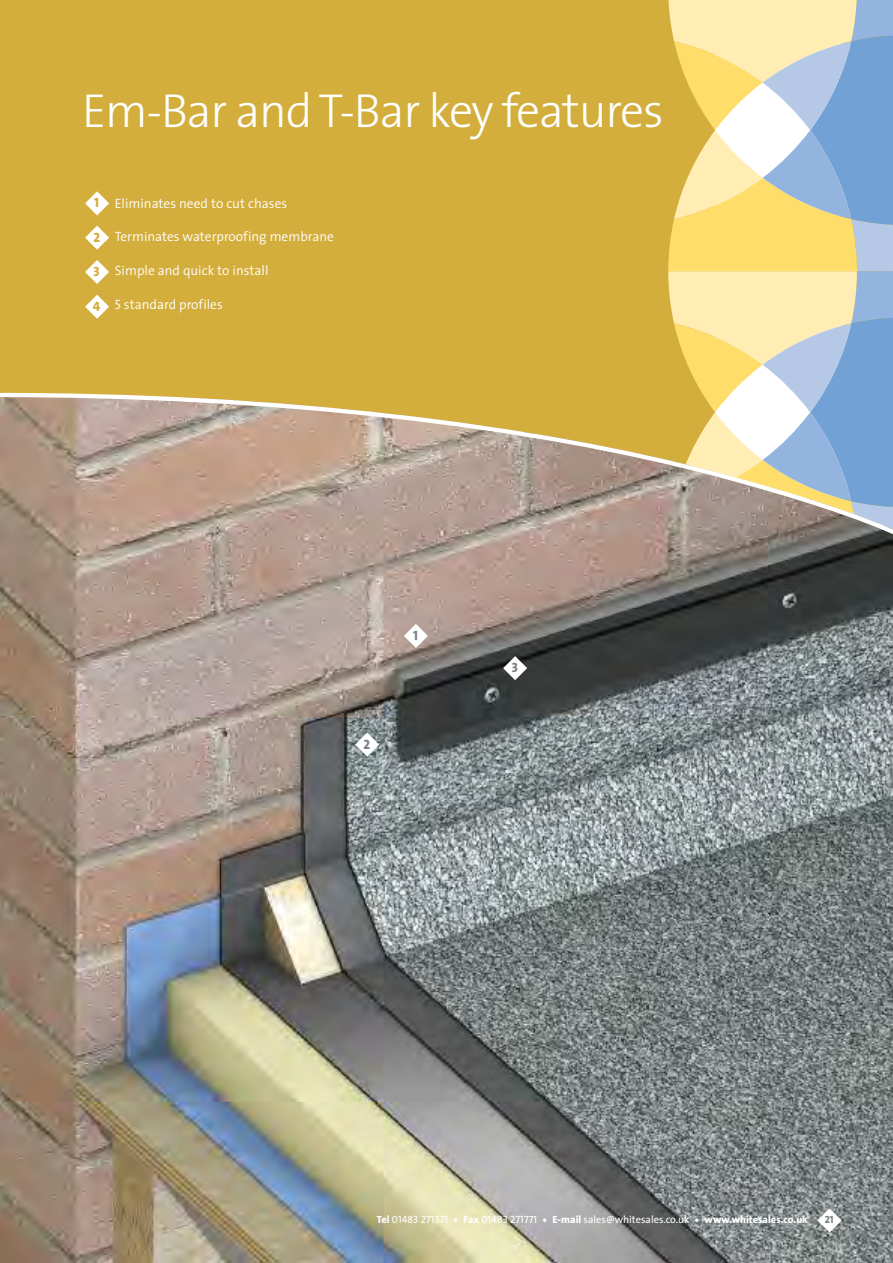
<style>
.page{position:relative;width:893px;height:1263px;background:#fff}
.page>*{position:absolute;margin:0;border:0;box-sizing:border-box;transform-origin:0 0}
.t1{font:300 54px "The Sans";letter-spacing:-.025em;color:#fff}
.t2{font:300 48px "The Sans";letter-spacing:-.025em;color:#fff}
.t3{font:300 13.5px "The Sans";color:#fff}
.t4{font:13.5px "The Sans Extra Bold Caps";color:#d4ae3c}
.t5{font:13.5px "The Sans Extra Bold Caps";color:#7f8184}
.t6{font:10.5px "The Sans Caps";color:#fff}
.t7{font:10.5px "The Sans";color:#fff}
.t8{font:800 10.5px "The Sans";color:#fff}
.t9{font:10.5px "The Sans Extra Bold Caps";color:#7f8184}
.s1{font-family:"The Sans Semi Light Caps";font-weight:400}
.s2{font-family:"The Sans";font-weight:800}
.s3{font-weight:800}
</style>
<div class="page">
<img style="left:0;top:540px;width:893px;height:723px">
<svg style="left:0;top:0;width:893px;height:540px;background:#ccb268"></svg>
<svg style="left:817px;top:1208px;width:25px;height:24px"></svg>
<svg style="left:404px;top:624px;width:24px;height:24px"></svg>
<svg style="left:355px;top:733px;width:24px;height:24px"></svg>
<svg style="left:503px;top:656px;width:24px;height:24px"></svg>
<svg style="left:85px;top:191px;width:24px;height:24px"></svg>
<svg style="left:85px;top:226px;width:24px;height:24px"></svg>
<svg style="left:85px;top:260px;width:24px;height:24px"></svg>
<svg style="left:85px;top:295px;width:24px;height:24px"></svg>
<svg style="left:454px;top:1218px;width:4px;height:4px"></svg>
<svg style="left:543px;top:1218px;width:4px;height:4px"></svg>
<svg style="left:695px;top:1218px;width:4px;height:4px"></svg>
<h1 class="t1" style="left:82px;top:86px;width:259px">Roof Access</h1>
<h2 class="t2" style="left:82px;top:92px;width:583px">Em-Bar and T-Bar key features</h2>
<p class="t4" style="left:94px;top:198px;width:6px">1</p>
<p class="t4" style="left:93px;top:233px;width:8px">2</p>
<p class="t4" style="left:94px;top:267px;width:8px">3</p>
<p class="t4" style="left:93px;top:302px;width:9px">4</p>
<p class="t3" style="left:115px;top:198px;width:174px">Eliminates need to cut chases</p>
<p class="t3" style="left:115px;top:232px;width:221px">Terminates waterproofing membrane</p>
<p class="t3" style="left:115px;top:266px;width:155px">Simple and quick to install</p>
<p class="t3" style="left:115px;top:300px;width:110px"><span class="s1">5</span> standard profiles</p>
<p class="t5" style="left:363px;top:739px;width:8px">2</p>
<p class="t5" style="left:413px;top:631px;width:6px">1</p>
<p class="t5" style="left:512px;top:663px;width:8px">3</p>
<p class="t6" style="left:377px;top:1216px;width:73px"><span class="s2">Tel</span> 01483 271371</p>
<p class="t6" style="left:463px;top:1216px;width:75px"><span class="s2">Fax</span> 01483 271771</p>
<p class="t7" style="left:552px;top:1215px;width:138px"><span class="s3">E-mail</span> sales@whitesales.co.uk</p>
<p class="t8" style="left:704px;top:1215px;width:105px">www.whitesales.co.uk</p>
<p class="t9" style="left:825px;top:1216px;width:11px">21</p>
</div>
